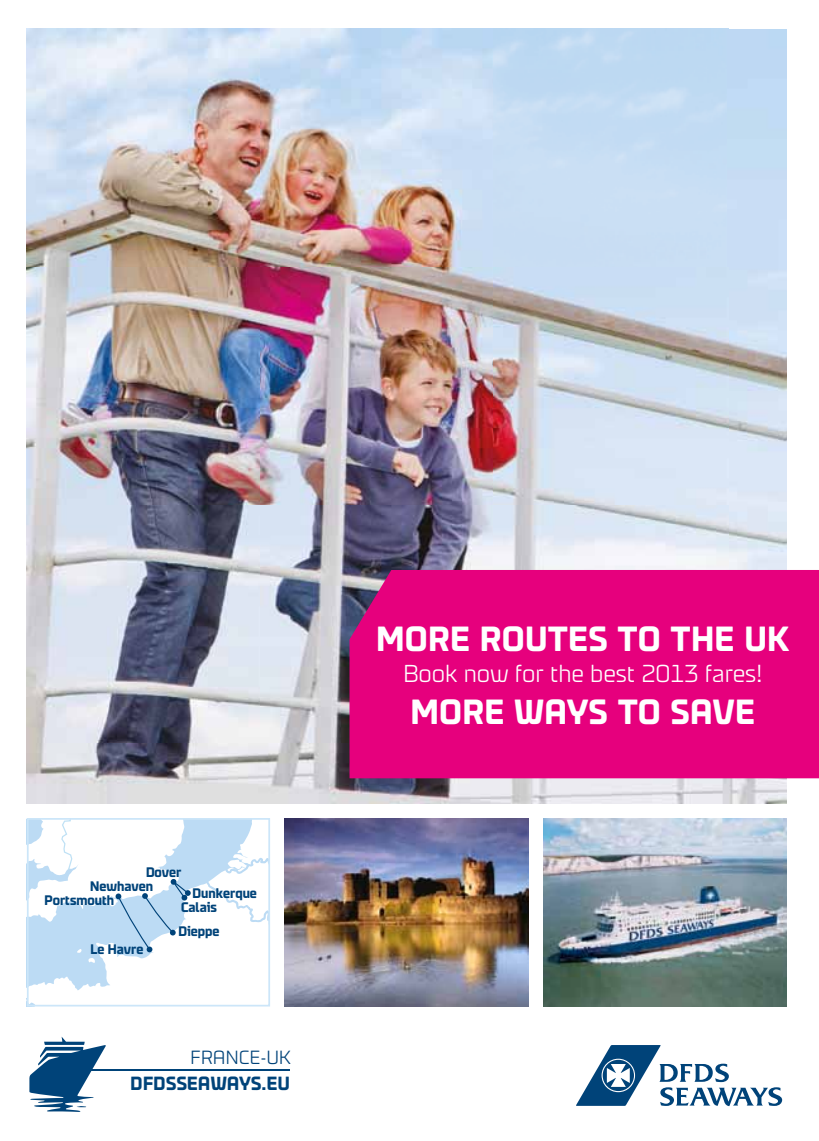
<style>
.page{position:relative;width:819px;height:1141px;background:#fff}
.page>*{position:absolute;margin:0;border:0;box-sizing:border-box;transform-origin:0 0}
.t1{font:700 35px "DFDS";letter-spacing:.025em;color:#fff}
.t2{font:300 24.5px "DFDS";color:#fff}
.t3{font:700 19.07px "DFDS";letter-spacing:.025em;color:#004379}
.t4{font:300 19.07px "DFDS";letter-spacing:.025em;color:#004379}
.t5{font:700 13.83px "DFDS";color:#004379}
</style>
<div class="page">
<img style="left:26px;top:29px;width:760px;height:774px">
<div style="left:349px;top:570px;width:470px;height:208px;background:#e6007d"></div>
<img style="left:543px;top:818px;width:243px;height:188px">
<img style="left:285px;top:818px;width:243px;height:188px">
<svg style="left:30px;top:821px;width:237px;height:182px"></svg>
<div style="left:206px;top:889px;width:6px;height:9px;background:#fff"></div>
<div style="left:186px;top:903px;width:20px;height:10px;background:#fff"></div>
<div style="left:145px;top:867px;width:12px;height:11px;background:#fff"></div>
<div style="left:27px;top:818px;width:243px;height:188px;border:2px solid #cce6f9"></div>
<svg style="left:576px;top:1045px;width:206px;height:61px"></svg>
<hr style="left:45px;top:1069px;width:245px;height:1px;background:#004379">
<svg style="left:29px;top:1037px;width:77px;height:75px"></svg>
<p class="t5" style="left:146px;top:864px;width:37px">Dover</p>
<p class="t5" style="left:90px;top:878px;width:64px">Newhaven</p>
<p class="t5" style="left:45px;top:892px;width:71px">Portsmouth</p>
<p class="t5" style="left:90px;top:941px;width:54px">Le Havre</p>
<p class="t5" style="left:192px;top:885px;width:66px">Dunkerque</p>
<p class="t5" style="left:181px;top:899px;width:38px">Calais</p>
<p class="t5" style="left:178px;top:923px;width:43px">Dieppe</p>
<h3 class="t4" style="left:190px;top:1047px;width:102px">FRANCE-UK</h3>
<h3 class="t3" style="left:131px;top:1072px;width:161px">DFDSSEAWAYS.EU</h3>
<h1 class="t1" style="left:376px;top:618px;width:414px">MORE ROUTES TO THE UK</h1>
<h2 class="t2" style="left:403px;top:659px;width:360px">Book now for the best 2013 fares!</h2>
<h1 class="t1" style="left:411px;top:692px;width:345px">MORE WAYS TO SAVE</h1>
</div>
